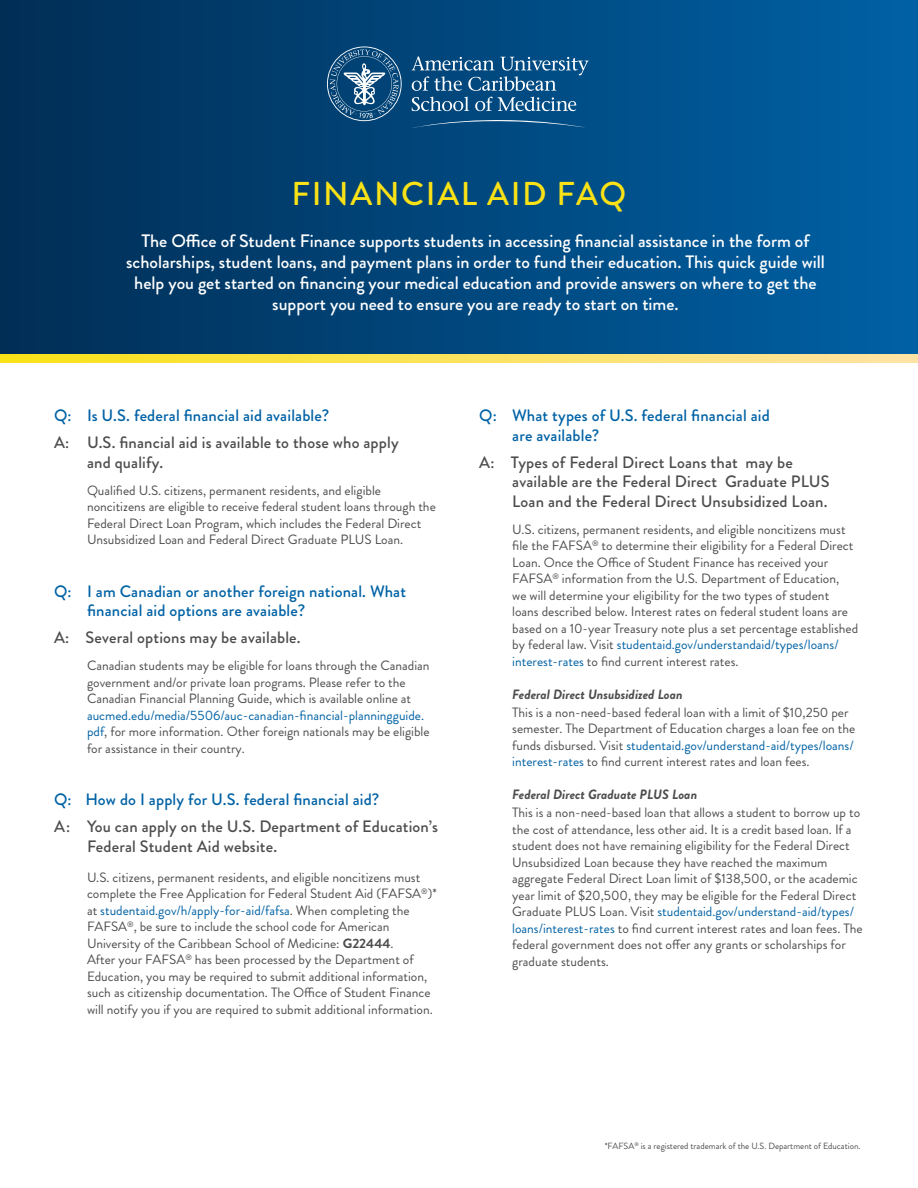
<style>
.page{position:relative;width:918px;height:1188px;background:#fff}
.page>*{position:absolute;margin:0;border:0;box-sizing:border-box;transform-origin:0 0}
.Main_Header{font:500 33px "Brandon Grotesque";letter-spacing:.05em;color:#fae217}
.new_body{font:500 18px/21px "Brandon Grotesque";color:#fff;text-align:center}
.A{font:500 16.5px/19.5px "Brandon Grotesque";letter-spacing:.01em;color:#4d4d4d}
.Q_Heading{font:500 16.5px/19.5px "Brandon Grotesque";letter-spacing:.01em;color:#0062a5}
.new_body-2{font:13.5px/16.5px "Brandon Grotesque";color:#4d4d4d}
.A-2{font:13.5px/16.5px "Brandon Grotesque";color:#4d4d4d}
.paragraph_title{font:italic 700 13.5px "Brandon Grotesque";color:#4d4d4d}
.new_body-3{font:9px "Brandon Grotesque";color:#4d4d4d}
.s1{color:#0062a5}
.s2{font-weight:700}
</style>
<div class="page">
<div style="left:0;top:0;width:918px;height:354px;background:linear-gradient(to right,#012e55,#0061a5)"></div>
<svg style="left:412px;top:97px;width:177px;height:31px;background:#226191"></svg>
<svg style="left:327px;top:47px;width:75px;height:74px;background:#30658e"></svg>
<svg style="left:412px;top:57px;width:177px;height:34px;background:#306b98"></svg>
<svg style="left:0;top:354px;width:918px;height:8px;background:#fce25e"></svg>
<p class="Main_Header" style="left:291px;top:170px;width:336px">FINANCIAL AID FAQ</p>
<p class="new_body" style="left:126px;top:230px;width:700px">The Office of Student Finance supports students in accessing financial assistance in the form of scholarships, student loans, and payment plans in order to fund their education. This quick guide will help you get started on financing your medical education and provide answers on where to get the support you need to ensure you are ready to start on time.</p>
<p class="Q_Heading" style="left:54px;top:406px;width:277px">Q: Is U.S. federal financial aid available?</p>
<p class="A" style="left:87px;top:433px;width:313px;text-indent:-33px">A: U.S. financial aid is available to those who apply and qualify.</p>
<p class="new_body-2" style="left:87px;top:482px;width:296px">Qualified U.S. citizens, permanent residents, and eligible</p>
<p class="new_body-2" style="left:87px;top:498px;width:350px">noncitizens are eligible to receive federal student loans through the<br>Federal Direct Loan Program, which includes the Federal Direct<br>Unsubsidized Loan and Federal Direct Graduate PLUS Loan.</p>
<p class="Q_Heading" style="left:87px;top:581px;width:321px;text-indent:-33px">Q: I am Canadian or another foreign national. What financial aid options are avaiable?</p>
<p class="A" style="left:54px;top:628px;width:248px">A: Several options may be available.</p>
<p class="new_body-2" style="left:87px;top:657px;width:344px">Canadian students may be eligible for loans through the Canadian</p>
<p class="new_body-2" style="left:87px;top:674px;width:344px">government and/or private loan programs. Please refer to the Canadian Financial Planning Guide, which is available online at <span class="s1">aucmed.edu/media/5506/auc-canadian-financial-planningguide. pdf</span>, for more information. Other foreign nationals may be eligible for assistance in their country.</p>
<p class="Q_Heading" style="left:54px;top:790px;width:327px">Q: How do I apply for U.S. federal financial aid?</p>
<p class="A" style="left:87px;top:817px;width:353px;text-indent:-33px">A: You can apply on the U.S. Department of Education’s<br>Federal Student Aid website.</p>
<p class="A-2" style="left:87px;top:869px;width:351px">U.S. citizens, permanent residents, and eligible noncitizens must complete the Free Application for Federal Student Aid (FAFSA<sup>®</sup>)* at <span class="s1">studentaid.gov/h/apply-for-aid/fafsa</span>. When completing the FAFSA<sup>®</sup>, be sure to include the school code for American University of the Caribbean School of Medicine: <span class="s2">G22444</span>.<br>After your FAFSA<sup>®</sup> has been processed by the Department of Education, you may be required to submit additional information, such as citizenship documentation. The Office of Student Finance will notify you if you are required to submit additional information.</p>
<p class="Q_Heading" style="left:512px;top:406px;width:259px;text-indent:-33px">Q: What types of U.S. federal financial aid are available?</p>
<p class="A" style="left:512px;top:452px;width:319px;text-indent:-33px">A: Types of Federal Direct Loans that may be available are the Federal Direct Graduate PLUS<br>Loan and the Federal Direct Unsubsidized Loan.</p>
<p class="new_body-2" style="left:512px;top:521px;width:348px">U.S. citizens, permanent residents, and eligible noncitizens must file the FAFSA<sup>®</sup> to determine their eligibility for a Federal Direct Loan. Once the Office of Student Finance has received your FAFSA<sup>®</sup> information from the U.S. Department of Education,<br>we will determine your eligibility for the two types of student loans described below. Interest rates on federal student loans are based on a 10-year Treasury note plus a set percentage established by federal law. Visit <span class="s1">studentaid.gov/understandaid/types/loans/ interest-rates</span> to find current interest rates.</p>
<p class="paragraph_title" style="left:512px;top:684px;width:172px">Federal Direct Unsubsidized Loan</p>
<p class="new_body-2" style="left:512px;top:704px;width:345px">This is a non-need-based federal loan with a limit of $10,250 per semester. The Department of Education charges a loan fee on the funds disbursed. Visit <span class="s1">studentaid.gov/understand-aid/types/loans/ interest-rates</span> to find current interest rates and loan fees.</p>
<p class="paragraph_title" style="left:512px;top:785px;width:186px">Federal Direct Graduate PLUS Loan</p>
<p class="new_body-2" style="left:512px;top:804px;width:352px">This is a non-need-based loan that allows a student to borrow up to the cost of attendance, less other aid. It is a credit based loan. If a student does not have remaining eligibility for the Federal Direct Unsubsidized Loan because they have reached the maximum aggregate Federal Direct Loan limit of $138,500, or the academic year limit of $20,500, they may be eligible for the Federal Direct Graduate PLUS Loan. Visit <span class="s1">studentaid.gov/understand-aid/types/ loans/interest-rates</span> to find current interest rates and loan fees. The federal government does not offer any grants or scholarships for graduate students.</p>
<p class="new_body-3" style="left:605px;top:1140px;width:257px">*FAFSA<sup>®</sup> is a registered trademark of the U.S. Department of Education.</p>
</div>
